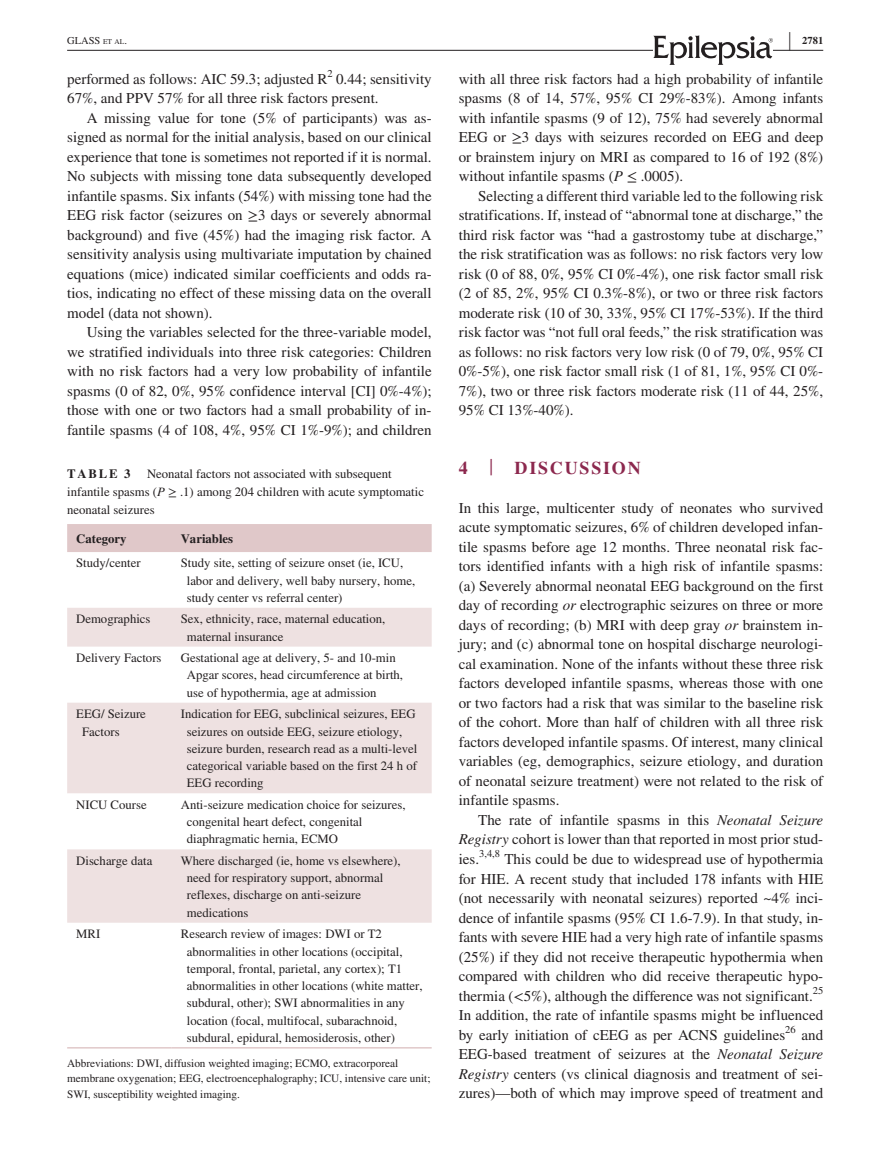
<style>
.page{position:relative;width:893px;height:1174px;background:#fff}
.page>*{position:absolute;margin:0;border:0;box-sizing:border-box;transform-origin:0 0}
.t1{font:700 25.95px "STIX";color:#231f20;scale:.36 1}
.t2{font:700 18px "STIX";letter-spacing:.1em;color:#8c284e}
.t3{font:15px/19.5px "STIX";color:#231f20;text-align:justify}
.t4{font:12.75px/17.2px "STIX";color:#231f20}
.t5{font:700 12.75px "STIX";color:#231f20}
.t6{font:11.25px/15.8px "STIX";color:#231f20}
.t7{font:10.5px "STIX";color:#231f20}
.t8{font:10.5px "STIX";color:#231f20}
.t9{font:700 10.5px "STIX";color:#231f20}
.s1{font-size:7.35px}
.s2{font-style:italic}
.s3{font-weight:400;font-size:23.7px}
.s4{font-size:15px}
</style>
<div class="page">
<hr style="left:67px;top:50px;width:756px;height:1px;background:#231f20">
<svg style="left:653px;top:35px;width:120px;height:30px"></svg>
<div style="left:67px;top:524px;width:365px;height:28px;background:#e0c8c9"></div>
<svg style="left:67px;top:608px;width:365px;height:314px;fill:#eee1e1"></svg>
<hr style="left:67px;top:1047px;width:105px;height:1px;background:#e0c8c9">
<hr style="left:172px;top:1047px;width:260px;height:1px;background:#e0c8c9">
<h1 class="t1" style="left:789px;top:26px;width:7px">|</h1>
<p class="t8" style="left:67px;top:33px;width:61px">GLASS <span class="s1">et al</span> .</p>
<p class="t9" style="left:802px;top:34px;width:22px">2781</p>
<p class="t3" style="left:67px;top:70px;width:262px">performed as follows: AIC 59.3; adjusted R</p>
<p class="t7" style="left:327px;top:66px;width:7px">2</p>
<p class="t3" style="left:67px;top:70px;width:366px;text-indent:269px">0.44; sensitivity<br>67%, and PPV 57% for all three risk factors present.</p>
<p class="t3" style="left:67px;top:109px;width:366px;text-indent:19px">A missing value for tone (5% of participants) was as&shy;signed as normal for the initial analysis, based on our clinical experience that tone is sometimes not reported if it is normal.<br>No subjects with missing tone data subsequently developed infantile spasms. Six infants (54%) with missing tone had the EEG risk factor (seizures on ≥3 days or severely abnormal background) and five (45%) had the imaging risk factor. A sensitivity analysis using multivariate imputation by chained equations (mice) indicated similar coefficients and odds ra&shy;tios, indicating no effect of these missing data on the overall model (data not shown).</p>
<p class="t3" style="left:67px;top:323px;width:366px;text-indent:19px">Using the variables selected for the three-variable model, we stratified individuals into three risk categories: Children with no risk factors had a very low probability of infantile spasms (0 of 82, 0%, 95% confidence interval [CI] 0%-4%); those with one or two factors had a small probability of in&shy;fantile spasms (4 of 108, 4%, 95% CI 1%-9%); and children</p>
<p class="t3" style="left:459px;top:70px;width:366px">with all three risk factors had a high probability of infantile spasms (8 of 14, 57%, 95% CI 29%-83%). Among infants with infantile spasms (9 of 12), 75% had severely abnormal EEG or ≥3 days with seizures recorded on EEG and deep or brainstem injury on MRI as compared to 16 of 192 (8%) without infantile spasms (<span class="s2">P</span> ≤ .0005).</p>
<p class="t3" style="left:459px;top:187px;width:366px;text-indent:20px">Selecting a different third variable led to the following risk stratifications. If, instead of “abnormal tone at discharge,” the third risk factor was “had a gastrostomy tube at discharge,” the risk stratification was as follows: no risk factors very low risk (0 of 88, 0%, 95% CI 0%-4%), one risk factor small risk (2 of 85, 2%, 95% CI 0.3%-8%), or two or three risk factors moderate risk (10 of 30, 33%, 95% CI 17%-53%). If the third risk factor was “not full oral feeds,” the risk stratification was as follows: no risk factors very low risk (0 of 79, 0%, 95% CI 0%-5%), one risk factor small risk (1 of 81, 1%, 95% CI 0%- 7%), two or three risk factors moderate risk (11 of 44, 25%, 95% CI 13%-40%).</p>
<p class="t5" style="left:67px;top:466px;width:65px">TABLE 3</p>
<p class="t4" style="left:67px;top:466px;width:358px;line-height:18px;text-indent:80px">Neonatal factors not associated with subsequent infantile spasms (<span class="s2">P</span> ≥ .1) among 204 children with acute symptomatic neonatal seizures</p>
<p class="t5" style="left:76px;top:531px;width:52px">Category</p>
<p class="t5" style="left:181px;top:531px;width:54px">Variables</p>
<p class="t4" style="left:76px;top:555px;width:66px">Study/center</p>
<p class="t4" style="left:187px;top:555px;width:230px;text-indent:-6px">Study site, setting of seizure onset (ie, ICU, labor and delivery, well baby nursery, home, study center vs referral center)</p>
<p class="t4" style="left:76px;top:611px;width:76px">Demographics</p>
<p class="t4" style="left:187px;top:611px;width:200px;text-indent:-6px">Sex, ethnicity, race, maternal education, maternal insurance</p>
<p class="t4" style="left:76px;top:650px;width:87px">Delivery Factors</p>
<p class="t4" style="left:187px;top:650px;width:218px;text-indent:-6px">Gestational age at delivery, 5- and 10-min<br>Apgar scores, head circumference at birth, use of hypothermia, age at admission</p>
<p class="t4" style="left:82px;top:706px;width:65px;text-indent:-6px">EEG/ Seizure<br>Factors</p>
<p class="t4" style="left:187px;top:706px;width:232px;text-indent:-6px">Indication for EEG, subclinical seizures, EEG seizures on outside EEG, seizure etiology, seizure burden, research read as a multi-level categorical variable based on the first 24 h of EEG recording</p>
<p class="t4" style="left:76px;top:796px;width:72px">NICU Course</p>
<p class="t4" style="left:187px;top:796px;width:220px;text-indent:-6px">Anti-seizure medication choice for seizures, congenital heart defect, congenital diaphragmatic hernia, ECMO</p>
<p class="t4" style="left:76px;top:853px;width:78px">Discharge data</p>
<p class="t4" style="left:187px;top:853px;width:215px;text-indent:-6px">Where discharged (ie, home vs elsewhere), need for respiratory support, abnormal reflexes, discharge on anti-seizure medications</p>
<p class="t4" style="left:76px;top:926px;width:26px">MRI</p>
<p class="t4" style="left:187px;top:926px;width:237px;text-indent:-6px">Research review of images: DWI or T2 abnormalities in other locations (occipital, temporal, frontal, parietal, any cortex); T1 abnormalities in other locations (white matter, subdural, other); SWI abnormalities in any location (focal, multifocal, subarachnoid, subdural, epidural, hemosiderosis, other)</p>
<p class="t6" style="left:67px;top:1055px;width:365px">Abbreviations: DWI, diffusion weighted imaging; ECMO, extracorporeal membrane oxygenation; EEG, electroencephalography; ICU, intensive care unit;<br>SWI, susceptibility weighted imaging.</p>
<p class="t2" style="left:459px;top:457px;width:184px">4 <span class="s3">|</span> DISCUSSION</p>
<p class="t3" style="left:459px;top:499px;width:366px">In this large, multicenter study of neonates who survived acute symptomatic seizures, 6% of children developed infan&shy;tile spasms before age 12 months. Three neonatal risk fac&shy;tors identified infants with a high risk of infantile spasms: (a) Severely abnormal neonatal EEG background on the first day of recording <span class="s2">or</span> electrographic seizures on three or more days of recording; (b) MRI with deep gray <span class="s2">or</span> brainstem in&shy;jury; and (c) abnormal tone on hospital discharge neurologi&shy;cal examination. None of the infants without these three risk factors developed infantile spasms, whereas those with one or two factors had a risk that was similar to the baseline risk of the cohort. More than half of children with all three risk factors developed infantile spasms. Of interest, many clinical variables (eg, demographics, seizure etiology, and duration of neonatal seizure treatment) were not related to the risk of infantile spasms.</p>
<p class="t3" style="left:459px;top:811px;width:366px;text-align:right">The rate of infantile spasms in this <span class="s2">Neonatal Seizure<br>Registry</span> cohort is lower than that reported in most prior stud-</p>
<p class="t7" style="left:459px;top:846px;width:43px"><span class="s4">ies.</span>3,4,8</p>
<p class="t3" style="left:459px;top:850px;width:366px;text-indent:46px">This could be due to widespread use of hypothermia for HIE. A recent study that included 178 infants with HIE (not necessarily with neonatal seizures) reported ~4% inci&shy;dence of infantile spasms (95% CI 1.6-7.9). In that study, in&shy;fants with severe HIE had a very high rate of infantile spasms (25%) if they did not receive therapeutic hypothermia when compared with children who did receive therapeutic hypo&shy;thermia (&lt;5%), although the difference was not significant.<sup>25<br></sup>In addition, the rate of infantile spasms might be influenced by early initiation of cEEG as per ACNS guidelines</p>
<p class="t7" style="left:785px;top:1022px;width:12px">26</p>
<p class="t3" style="left:459px;top:1025px;width:366px;text-indent:343px">and EEG-based treatment of seizures at the <span class="s2">Neonatal Seizure Registry</span> centers (vs clinical diagnosis and treatment of sei&shy;zures)—both of which may improve speed of treatment and</p>
</div>
